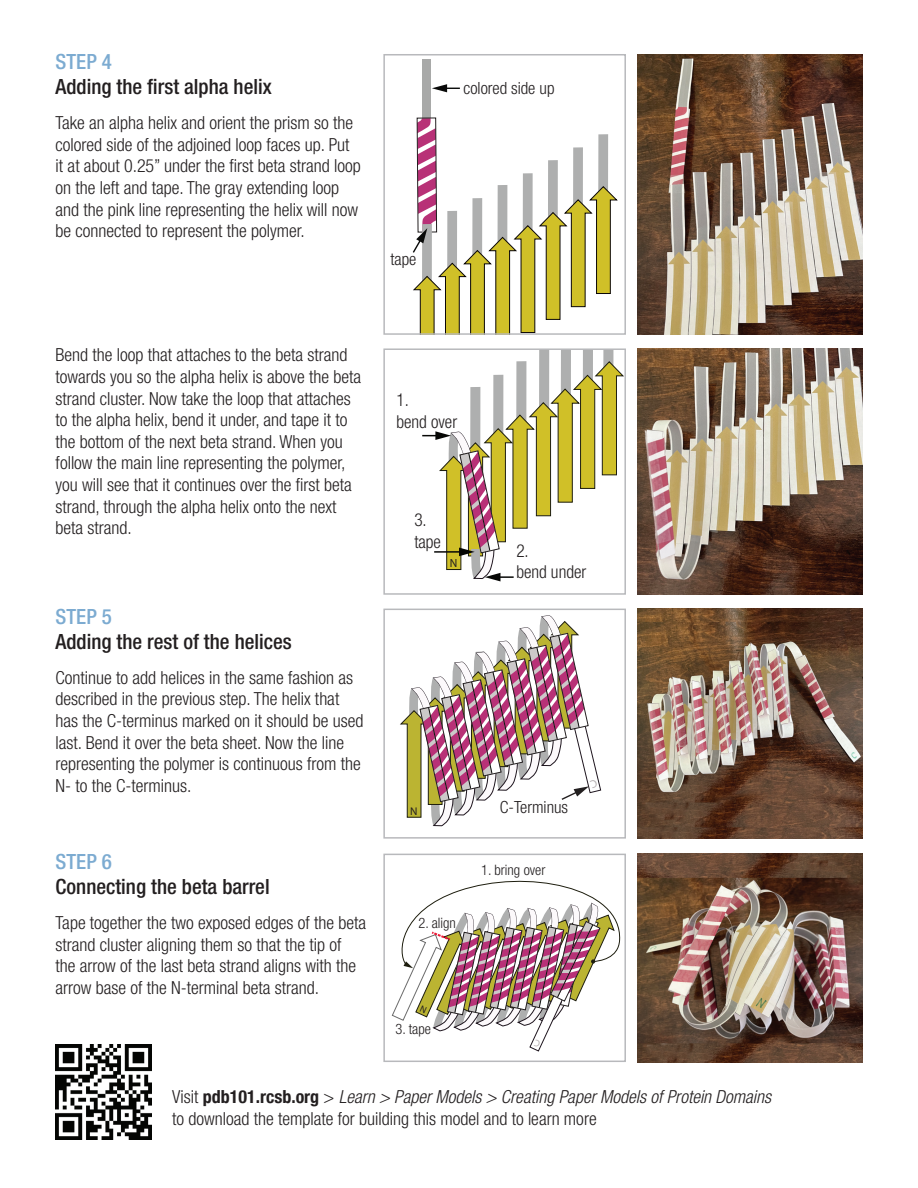
<style>
.page{position:relative;width:918px;height:1188px;background:#fff}
.page>*{position:absolute;margin:0;border:0;box-sizing:border-box;transform-origin:0 0}
.t1{font:500 condensed 21px "Helvetica Neue LT Com";color:#231f20}
.t2{font:500 condensed 21px "Helvetica Neue LT Com";color:#7cabd1}
.t3{font:300 condensed 18px/21.6px "Helvetica Neue LT Com";color:#231f20}
.t4{font:300 condensed 17.85px/21.5px "Helvetica Neue LT Com";color:#231f20}
.t5{font:300 condensed 16.8px "Helvetica Neue LT Com";color:#231f20}
.t6{font:300 condensed 14.4px "Helvetica Neue LT Com";color:#231f20}
.t7{font:11.85px "Myriad Pro";color:#231f20}
.t8{font:11.25px "Myriad Pro";color:#231f20}
.s1{font-weight:700}
.s2{font-style:italic}
</style>
<div class="page">
<div style="left:422px;top:59px;width:9px;height:59px;background:#a8a9a8"></div>
<svg style="left:432px;top:84px;width:28px;height:8px"></svg>
<svg style="left:412px;top:117px;width:205px;height:215px"></svg>
<div style="left:383px;top:54px;width:243px;height:281px;border:2px solid #b8b9bc"></div>
<img style="left:637px;top:54px;width:225px;height:281px">
<svg style="left:422px;top:351px;width:201px;height:230px"></svg>
<div style="left:383px;top:348px;width:243px;height:247px;border:2px solid #b8b9bc"></div>
<img style="left:637px;top:348px;width:225px;height:247px">
<div style="left:383px;top:609px;width:243px;height:230px;border:2px solid #b8b9bc"></div>
<img style="left:637px;top:609px;width:225px;height:230px">
<div style="left:383px;top:854px;width:243px;height:208px;border:2px solid #b8b9bc"></div>
<img style="left:637px;top:854px;width:225px;height:208px">
<img style="left:56px;top:1044px;width:95px;height:96px">
<svg style="left:400px;top:615px;width:201px;height:211px"></svg>
<svg style="left:392px;top:880px;width:229px;height:171px"></svg>
<p class="t2" style="left:56px;top:49px;width:58px">STEP 4</p>
<p class="t1" style="left:56px;top:74px;width:218px">Adding the first alpha helix</p>
<p class="t3" style="left:56px;top:112px;width:307px">Take an alpha helix and orient the prism so the colored side of the adjoined loop faces up. Put it at about 0.25” under the first beta strand loop on the left and tape. The gray extending loop and the pink line representing the helix will now be connected to represent the polymer.</p>
<p class="t5" style="left:391px;top:250px;width:27px">tape</p>
<p class="t5" style="left:464px;top:78px;width:92px">colored side up</p>
<p class="t3" style="left:56px;top:344px;width:307px">Bend the loop that attaches to the beta strand towards you so the alpha helix is above the beta strand cluster. Now take the loop that attaches to the alpha helix, bend it under, and tape it to the bottom of the next beta strand. When you follow the main line representing the polymer, you will see that it continues over the first beta strand, through the alpha helix onto the next beta strand.</p>
<p class="t2" style="left:56px;top:604px;width:58px">STEP 5</p>
<p class="t1" style="left:56px;top:629px;width:238px">Adding the rest of the helices</p>
<p class="t3" style="left:56px;top:667px;width:309px">Continue to add helices in the same fashion as described in the previous step. The helix that has the C-terminus marked on it should be used last. Bend it over the beta sheet. Now the line representing the polymer is continuous from the N- to the C-terminus.</p>
<p class="t2" style="left:56px;top:849px;width:58px">STEP 6</p>
<p class="t1" style="left:56px;top:874px;width:216px">Connecting the beta barrel</p>
<p class="t3" style="left:56px;top:912px;width:312px">Tape together the two exposed edges of the beta strand cluster aligning them so that the tip of<br>the arrow of the last beta strand aligns with the arrow base of the N-terminal beta strand.</p>
<p class="t4" style="left:397px;top:389px;width:62px">1.<br>bend over</p>
<p class="t4" style="left:414px;top:509px;width:28px">3. tape</p>
<p class="t7" style="left:450px;top:556px;width:9px">N</p>
<p class="t4" style="left:516px;top:540px;width:71px">2.<br>bend under</p>
<p class="t8" style="left:410px;top:804px;width:9px">N</p>
<p class="t5" style="left:500px;top:797px;width:70px">C-Terminus</p>
<p class="t6" style="left:419px;top:915px;width:39px">2. align</p>
<p class="t6" style="left:481px;top:862px;width:66px">1. bring over</p>
<p class="t6" style="left:395px;top:1021px;width:37px">3. tape</p>
<p class="t3" style="left:172px;top:1086px;width:601px">Visit <span class="s1">pdb101.rcsb.org</span> &gt; <span class="s2">Learn &gt; Paper Models &gt; Creating Paper Models of Protein Domains </span>to download the template for building this model and to learn more</p>
</div>
